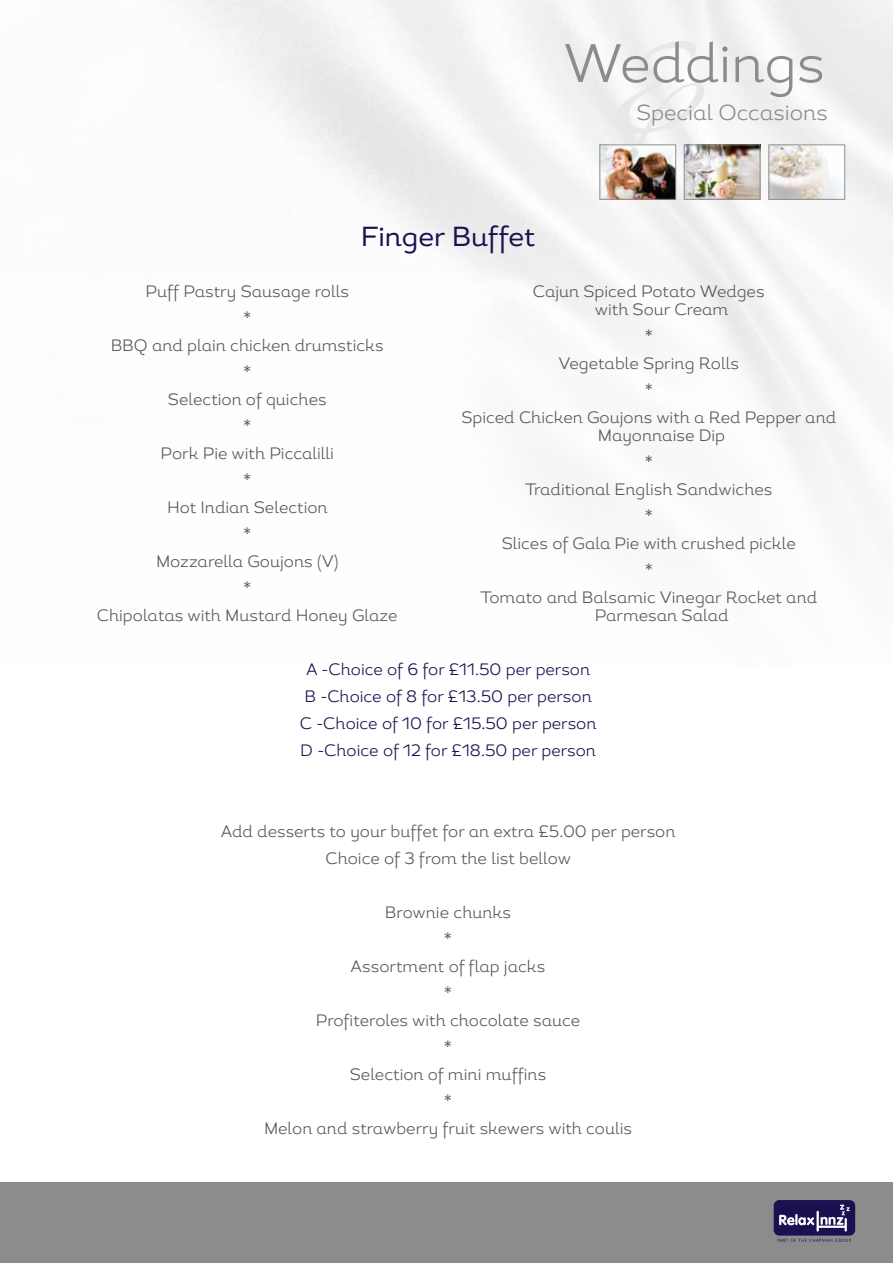
<style>
.page{position:relative;width:893px;height:1263px;background:#fff}
.page>*{position:absolute;margin:0;border:0;box-sizing:border-box;transform-origin:0 0}
.t1{font:193.65px "Suave Script Alt";color:#e8e8e8}
.t2{font:300 54.15px "Magallanes";color:#8b8d8d}
.t3{font:27.6px "Magallanes";color:#1a1151}
.t4{font:300 21.75px "Magallanes";color:#8b8d8d}
.t5{font:300 16.5px/27px "Magallanes";color:#58595b;text-align:center}
.t6{font:300 16.5px/27px "Magallanes";color:#1a1151;text-align:center}
</style>
<div class="page">
<img style="left:188px;top:0;width:705px;height:508px">
<div style="left:0;top:1182px;width:893px;height:81px;background:#8b8d8d"></div>
<div style="left:774px;top:1200px;width:81px;height:35px;background:#1a1151;border-radius:6px"></div>
<hr style="left:817px;top:1225px;width:29px;height:3px;background:#fff">
<hr style="left:816px;top:1211px;width:3px;height:20px;background:#fff">
<svg style="left:779px;top:1214px;width:35px;height:11px"></svg>
<svg style="left:820px;top:1205px;width:30px;height:26px"></svg>
<svg style="left:778px;top:1239px;width:73px;height:3px"></svg>
<img style="left:771px;top:147px;width:72px;height:51px">
<div style="left:769px;top:145px;width:76px;height:55px;border:1px solid #8b8d8d"></div>
<img style="left:686px;top:147px;width:72px;height:51px">
<div style="left:684px;top:145px;width:76px;height:55px;border:1px solid #8b8d8d"></div>
<img style="left:602px;top:147px;width:72px;height:51px">
<div style="left:600px;top:145px;width:76px;height:55px;border:1px solid #8b8d8d"></div>
<h3 class="t3" style="left:361px;top:219px;width:176px">Finger Buffet</h3>
<h1 class="t1" style="left:612px;top:-54px;width:96px">&amp;</h1>
<h2 class="t2" style="left:563px;top:30px;width:263px">Weddings</h2>
<h3 class="t4" style="left:636px;top:99px;width:193px">Special Occasions</h3>
<p class="t5" style="left:97px;top:278px;width:302px">Puff Pastry Sausage rolls<br>*<br>BBQ and plain chicken drumsticks<br>*<br>Selection of quiches<br>*<br>Pork Pie with Piccalilli<br>*<br>Hot Indian Selection<br>*<br>Mozzarella Goujons (V)<br>*<br>Chipolatas with Mustard Honey Glaze</p>
<p class="t5" style="left:595px;top:282px;width:171px;line-height:18px;text-align:left;text-indent:-62px">Cajun Spiced Potato Wedges with Sour Cream</p>
<p class="t5" style="left:461px;top:323px;width:376px">*<br>Vegetable Spring Rolls<br>*<br>Spiced Chicken Goujons with a Red Pepper and</p>
<p class="t5" style="left:598px;top:422px;width:129px">Mayonnaise Dip</p>
<p class="t5" style="left:645px;top:449px;width:10px">*</p>
<p class="t5" style="left:525px;top:476px;width:249px">Traditional English Sandwiches</p>
<p class="t5" style="left:645px;top:503px;width:10px">*</p>
<p class="t5" style="left:502px;top:530px;width:296px">Slices of Gala Pie with crushed pickle</p>
<p class="t5" style="left:645px;top:557px;width:10px">*</p>
<p class="t5" style="left:480px;top:584px;width:338px">Tomato and Balsamic Vinegar Rocket and</p>
<p class="t5" style="left:595px;top:602px;width:135px">Parmesan Salad</p>
<p class="t6" style="left:300px;top:656px;width:298px">A -Choice of 6 for £11.50 per person B -Choice of 8 for £13.50 per person C -Choice of 10 for £15.50 per person D -Choice of 12 for £18.50 per person</p>
<p class="t5" style="left:221px;top:818px;width:456px">Add desserts to your buffet for an extra £5.00 per person<br>Choice of 3 from the list bellow</p>
<p class="t5" style="left:264px;top:899px;width:370px">Brownie chunks<br>*<br>Assortment of flap jacks<br>*<br>Profiteroles with chocolate sauce<br>*<br>Selection of mini muffins<br>*<br>Melon and strawberry fruit skewers with coulis</p>
</div>
